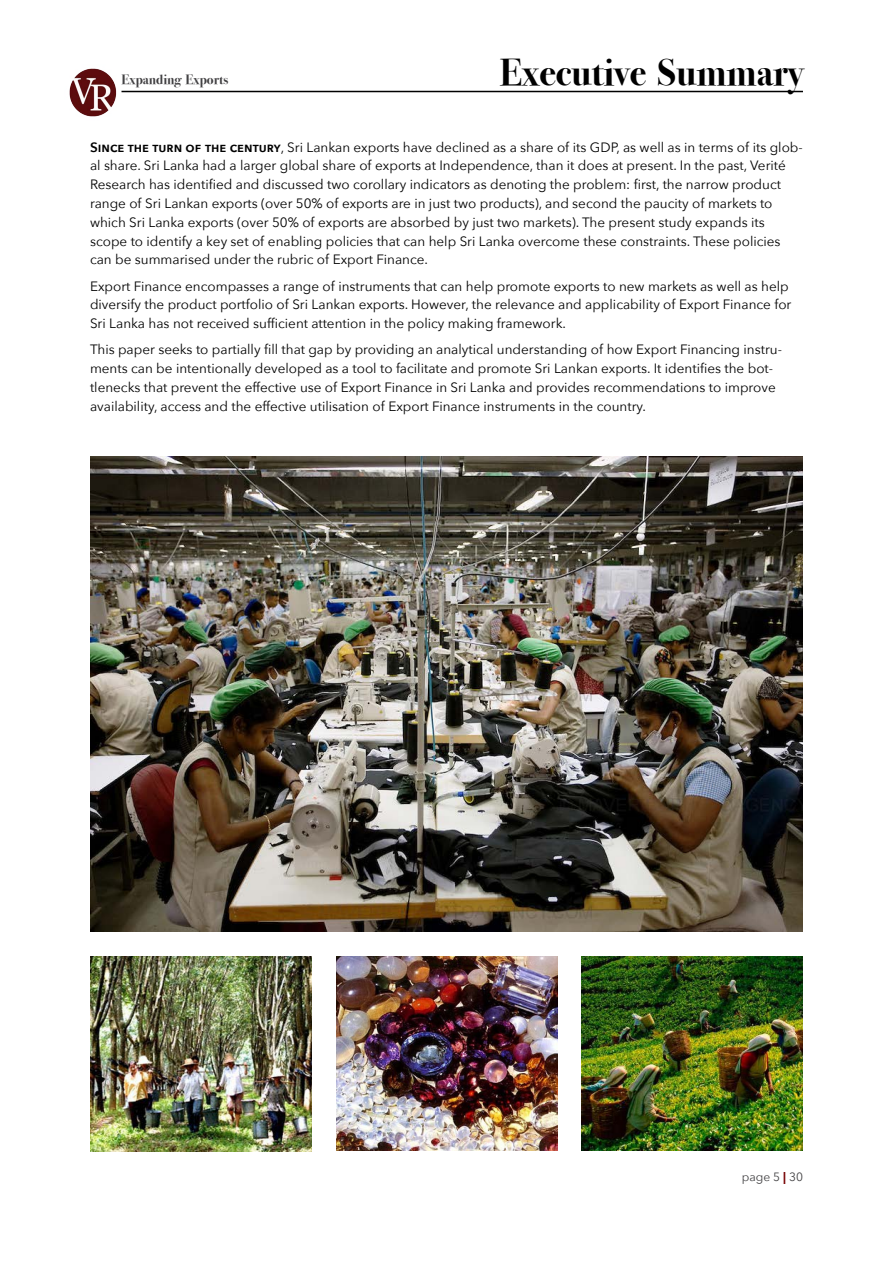
<style>
.page{position:relative;width:893px;height:1263px;background:#fff}
.page>*{position:absolute;margin:0;border:0;box-sizing:border-box;transform-origin:0 0}
.t1{font:700 37.5px "Bodoni Svty Two OSITCTT";color:#000}
.t2{font:13.5px/18.8px "Avenir Next";color:#000}
.t3{font:700 13.5px "Bodoni Svty Two OSITCTT";color:#414042}
.t4{font:12px "Avenir Next";color:#414042}
.s1{font-weight:600}
.s2{font-weight:700;color:#7a0708}
</style>
<div class="page">
<img style="left:69px;top:68px;width:53px;height:49px">
<hr style="left:122px;top:91px;width:681px;height:1px;background:#000">
<img style="left:90px;top:457px;width:713px;height:474px">
<img style="left:90px;top:957px;width:221px;height:195px">
<img style="left:336px;top:956px;width:222px;height:195px">
<img style="left:582px;top:956px;width:221px;height:195px">
<p class="t3" style="left:122px;top:71px;width:108px">Expanding Exports</p>
<h1 class="t1" style="left:500px;top:51px;width:305px">Executive Summary</h1>
<p class="t2" style="left:90px;top:137px;width:714px"><span class="s1">Since the turn of the century</span>, Sri Lankan exports have declined as a share of its GDP, as well as in terms of its glob&shy;al share. Sri Lanka had a larger global share of exports at Independence, than it does at present. In the past, Verité Research has identified and discussed two corollary indicators as denoting the problem: first, the narrow product range of Sri Lankan exports (over 50% of exports are in just two products), and second the paucity of markets to which Sri Lanka exports (over 50% of exports are absorbed by just two markets). The present study expands its scope to identify a key set of enabling policies that can help Sri Lanka overcome these constraints. These policies can be summarised under the rubric of Export Finance.</p>
<p class="t2" style="left:90px;top:276px;width:703px">Export Finance encompasses a range of instruments that can help promote exports to new markets as well as help diversify the product portfolio of Sri Lankan exports. However, the relevance and applicability of Export Finance for<br>Sri Lanka has not received sufficient attention in the policy making framework.</p>
<p class="t2" style="left:90px;top:340px;width:693px">This paper seeks to partially fill that gap by providing an analytical understanding of how Export Financing instru&shy;ments can be intentionally developed as a tool to facilitate and promote Sri Lankan exports. It identifies the bot&shy;tlenecks that prevent the effective use of Export Finance in Sri Lanka and provides recommendations to improve availability, access and the effective utilisation of Export Finance instruments in the country.</p>
<p class="t4" style="left:742px;top:1167px;width:63px">page 5 <span class="s2">|</span> 30</p>
</div>
